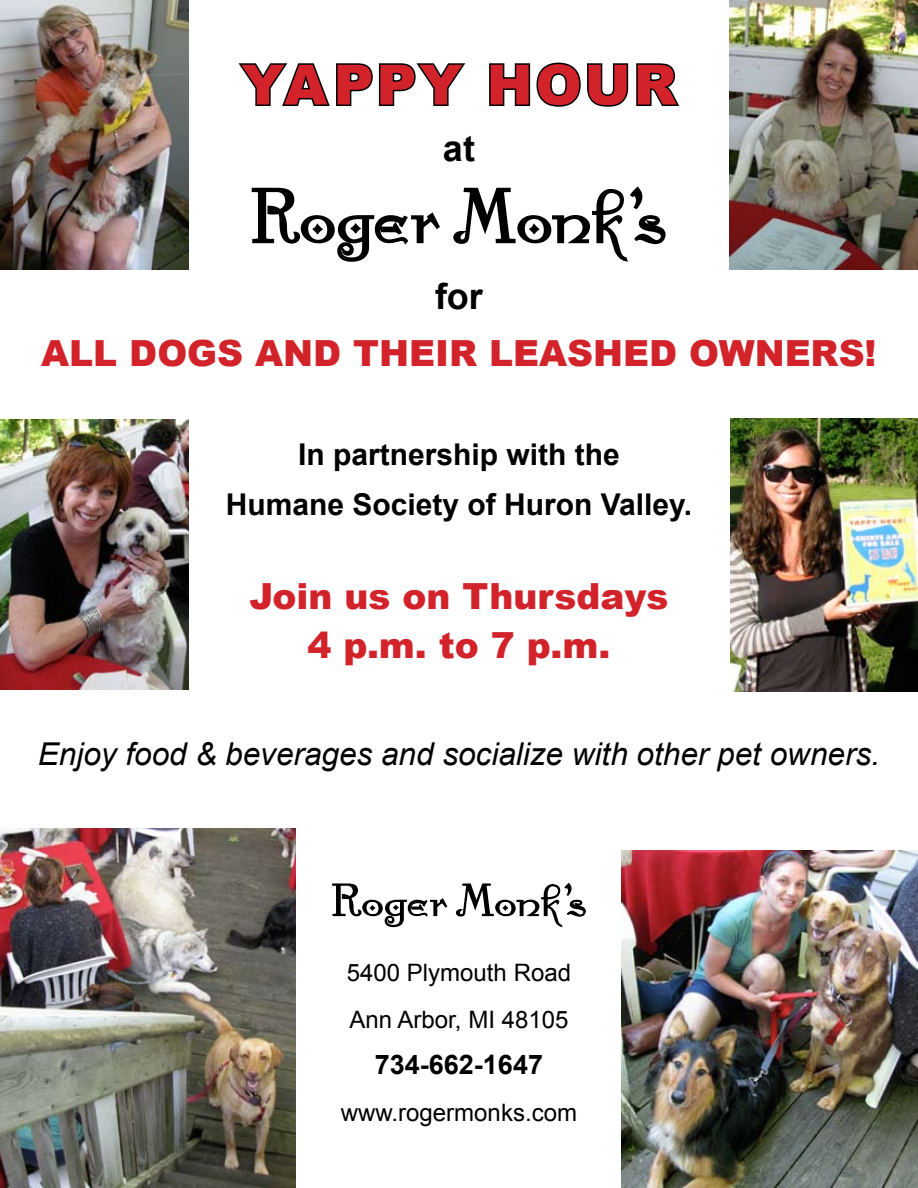
<style>
.page{position:relative;width:918px;height:1188px;background:#fff}
.page>*{position:absolute;margin:0;border:0;box-sizing:border-box;transform-origin:0 0}
.t1{font:900 55.5px "Arial";letter-spacing:.05em;color:#d2232a}
.t2{font:900 36px/49.9px "Arial";color:#d2232a;text-align:center}
.t3{font:700 36px "Arial";color:#000}
.t4{font:italic 31.5px "Arial";color:#000}
.t5{font:700 30px/49.9px "Arial";color:#000;text-align:center}
.t6{font:700 27px "Arial";color:#000}
.t7{font:24px/46.5px "Arial";color:#000}
</style>
<div class="page">
<svg style="left:238px;top:63px;width:228px;height:43px"></svg>
<svg style="left:489px;top:62px;width:191px;height:45px"></svg>
<img style="left:0;top:829px;width:296px;height:359px">
<img style="left:0;top:419px;width:189px;height:270px">
<img style="left:729px;top:0;width:189px;height:270px">
<img style="left:0;top:0;width:189px;height:270px">
<img style="left:621px;top:850px;width:297px;height:338px">
<img style="left:730px;top:419px;width:188px;height:273px">
<svg style="left:251px;top:186px;width:415px;height:76px"></svg>
<svg style="left:332px;top:882px;width:254px;height:46px"></svg>
<h1 class="t1" style="left:241px;top:44px;width:437px">YAPPY HOUR</h1>
<p class="t3" style="left:443px;top:125px;width:34px">at</p>
<p class="t3" style="left:435px;top:273px;width:49px">for</p>
<p class="t2" style="left:41px;top:327px;width:837px">ALL DOGS AND TH EIR LEASH ED OWNERS!</p>
<p class="t5" style="left:226px;top:431px;width:468px">In partnership with the<br>Humane Society of Huron Valley.</p>
<p class="t2" style="left:250px;top:570px;width:421px">JOIN US ON THURSDAYS<br>4 P.M. TO 7 P.M.</p>
<p class="t4" style="left:38px;top:734px;width:844px">Enjoy food &amp; beverages and socialize with other pet owners.</p>
<p class="t7" style="left:347px;top:950px;width:226px">5400 Plymouth Road<br>Ann Arbor, MI 48105</p>
<p class="t6" style="left:375px;top:1047px;width:170px">734-662-1647</p>
<p class="t7" style="left:341px;top:1089px;width:238px">www.rogermonks.com</p>
</div>
